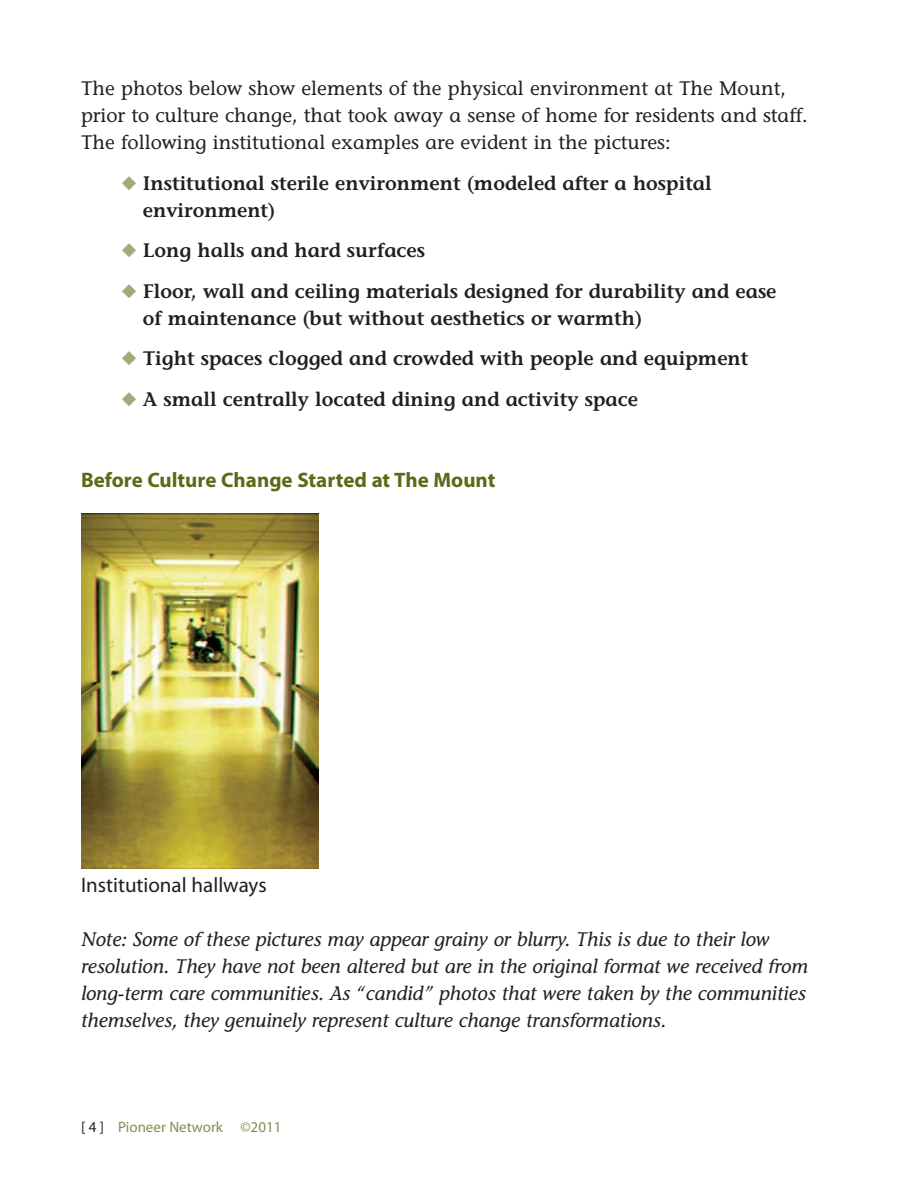
<style>
.page{position:relative;width:918px;height:1188px;background:#fff}
.page>*{position:absolute;margin:0;border:0;box-sizing:border-box;transform-origin:0 0}
.t1{font:700 21px "Myriad Pro";color:#586c17}
.t2{font:21px "Myriad Pro";color:#231f20}
.t3{font:600 19.5px/27px "Stone Informal";color:#231f20}
.t4{font:italic 19.5px/27px "Stone Informal";color:#231f20}
.t5{font:19.5px/27px "Stone Informal";color:#231f20}
.t6{font:15px "Myriad Pro";color:#818f4f}
.s1{color:#a1ab78}
.s2{color:#231f20}
</style>
<div class="page">
<img style="left:81px;top:513px;width:238px;height:355px">
<p class="t5" style="left:81px;top:75px;width:728px">The photos below show elements of the physical environment at The Mount, prior to culture change, that took away a sense of home for residents and staff.<br>The following institutional examples are evident in the pictures:</p>
<p class="t3" style="left:143px;top:172px;width:570px;text-indent:-21px"><span class="s1">◆</span> Institutional sterile environment (modeled after a hospital environment)</p>
<p class="t3" style="left:122px;top:239px;width:305px"><span class="s1">◆</span> Long halls and hard surfaces</p>
<p class="t3" style="left:143px;top:280px;width:635px;text-indent:-21px"><span class="s1">◆</span> Floor, wall and ceiling materials designed for durability and ease of maintenance (but without aesthetics or warmth)</p>
<p class="t3" style="left:122px;top:347px;width:628px"><span class="s1">◆</span> Tight spaces clogged and crowded with people and equipment</p>
<p class="t3" style="left:122px;top:388px;width:518px"><span class="s1">◆</span> A small centrally located dining and activity space</p>
<p class="t1" style="left:81px;top:472px;width:416px">Before Culture Change Started at The Mount</p>
<p class="t2" style="left:81px;top:877px;width:187px">Institutional hallways</p>
<p class="t4" style="left:81px;top:928px;width:729px">Note: Some of these pictures may appear grainy or blurry. This is due to their low resolution. They have not been altered but are in the original format we received from long-term care communities. As “candid” photos that were taken by the communities themselves, they genuinely represent culture change transformations.</p>
<p class="t6" style="left:81px;top:1121px;width:202px"><span class="s2">[ 4 ]</span> Pioneer Network ©2011</p>
</div>
